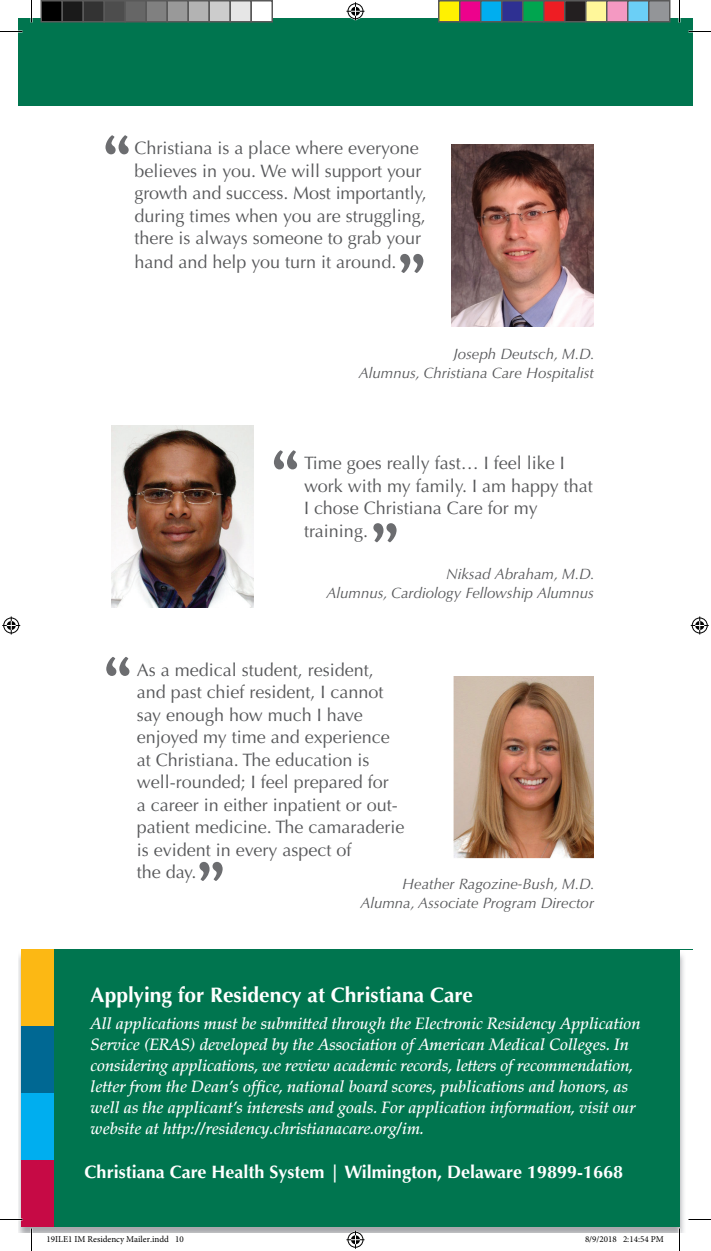
<style>
.page{position:relative;width:711px;height:1251px;background:#fff}
.page>*{position:absolute;margin:0;border:0;box-sizing:border-box;transform-origin:0 0}
.t1{font:condensed 60px "Bernard";color:#6c6d70}
.t2{font:700 21px "Optima LT Std";color:#fff}
.t3{font:18px/22.5px "Optima LT Std";color:#57585a}
.t4{font:700 18px "Optima LT Std";color:#fff}
.t5{font:italic 500 16.5px/21px "Palatino LT Std";color:#fff}
.t6{font:italic 15px/19.5px "Optima LT Std";color:#57585a;text-align:right}
.t7{font:9px "Minion Pro";color:#000}
</style>
<div class="page">
<div style="left:18px;top:18px;width:675px;height:87px;background:#00754f"></div>
<img style="left:451px;top:144px;width:143px;height:182px">
<img style="left:453px;top:676px;width:141px;height:182px">
<img style="left:111px;top:426px;width:143px;height:182px">
<img style="left:18px;top:951px;width:666px;height:282px">
<div style="left:22px;top:949px;width:658px;height:278px;background:#00754f"></div>
<div style="left:22px;top:949px;width:32px;height:77px;background:#fcb814"></div>
<div style="left:22px;top:1026px;width:32px;height:67px;background:#006893"></div>
<div style="left:22px;top:1093px;width:32px;height:67px;background:#00aeef"></div>
<div style="left:22px;top:1160px;width:32px;height:67px;background:#c60a45"></div>
<svg style="left:680px;top:949px;width:13px;height:1px"></svg>
<svg style="left:0;top:31px;width:22px;height:1px"></svg>
<svg style="left:688px;top:31px;width:23px;height:1px"></svg>
<svg style="left:0;top:1219px;width:22px;height:1px"></svg>
<svg style="left:688px;top:1219px;width:23px;height:1px"></svg>
<svg style="left:31px;top:0;width:1px;height:22px"></svg>
<svg style="left:31px;top:1228px;width:1px;height:23px"></svg>
<svg style="left:679px;top:0;width:1px;height:22px"></svg>
<svg style="left:679px;top:1228px;width:1px;height:23px"></svg>
<svg style="left:346px;top:2px;width:18px;height:18px"></svg>
<svg style="left:346px;top:1231px;width:18px;height:18px"></svg>
<svg style="left:2px;top:616px;width:18px;height:18px"></svg>
<svg style="left:691px;top:616px;width:18px;height:18px"></svg>
<div style="left:41px;top:1px;width:21px;height:21px;background:#000"></div>
<div style="left:40px;top:0;width:23px;height:22px;border:2px solid #595959"></div>
<div style="left:62px;top:1px;width:21px;height:21px;background:#1a1a1a"></div>
<div style="left:62px;top:0;width:22px;height:22px;border:2px solid #595959"></div>
<div style="left:83px;top:1px;width:21px;height:21px;background:#333"></div>
<div style="left:82px;top:0;width:23px;height:22px;border:2px solid #595959"></div>
<div style="left:104px;top:1px;width:21px;height:21px;background:#4d4d4d"></div>
<div style="left:104px;top:0;width:22px;height:22px;border:2px solid #595959"></div>
<div style="left:125px;top:1px;width:21px;height:21px;background:#666"></div>
<div style="left:124px;top:0;width:23px;height:22px;border:2px solid #595959"></div>
<div style="left:146px;top:1px;width:21px;height:21px;background:#808080"></div>
<div style="left:146px;top:0;width:22px;height:22px;border:2px solid #595959"></div>
<div style="left:167px;top:1px;width:21px;height:21px;background:#999"></div>
<div style="left:166px;top:0;width:23px;height:22px;border:2px solid #595959"></div>
<div style="left:188px;top:1px;width:21px;height:21px;background:#b3b3b3"></div>
<div style="left:188px;top:0;width:22px;height:22px;border:2px solid #595959"></div>
<div style="left:209px;top:1px;width:21px;height:21px;background:#ccc"></div>
<div style="left:208px;top:0;width:23px;height:22px;border:2px solid #595959"></div>
<div style="left:230px;top:1px;width:21px;height:21px;background:#e6e6e6"></div>
<div style="left:230px;top:0;width:22px;height:22px;border:2px solid #595959"></div>
<div style="left:251px;top:1px;width:21px;height:21px;background:#fff"></div>
<div style="left:250px;top:0;width:23px;height:22px;border:2px solid #595959"></div>
<div style="left:439px;top:1px;width:21px;height:21px;background:#fff101"></div>
<div style="left:438px;top:0;width:22px;height:22px;border:2px solid #595959"></div>
<div style="left:460px;top:1px;width:21px;height:21px;background:#ed028c"></div>
<div style="left:459px;top:0;width:23px;height:22px;border:2px solid #595959"></div>
<div style="left:481px;top:1px;width:21px;height:21px;background:#00aeef"></div>
<div style="left:480px;top:0;width:22px;height:22px;border:2px solid #595959"></div>
<div style="left:502px;top:1px;width:21px;height:21px;background:#2e3092"></div>
<div style="left:501px;top:0;width:23px;height:22px;border:2px solid #595959"></div>
<div style="left:523px;top:1px;width:21px;height:21px;background:#00a54f"></div>
<div style="left:522px;top:0;width:22px;height:22px;border:2px solid #595959"></div>
<div style="left:544px;top:1px;width:21px;height:21px;background:#ee1d23"></div>
<div style="left:543px;top:0;width:23px;height:22px;border:2px solid #595959"></div>
<div style="left:565px;top:1px;width:21px;height:21px;background:#231f20"></div>
<div style="left:564px;top:0;width:22px;height:22px;border:2px solid #595959"></div>
<div style="left:586px;top:1px;width:21px;height:21px;background:#fff79a"></div>
<div style="left:585px;top:0;width:23px;height:22px;border:2px solid #595959"></div>
<div style="left:607px;top:1px;width:21px;height:21px;background:#f499c2"></div>
<div style="left:606px;top:0;width:22px;height:22px;border:2px solid #595959"></div>
<div style="left:628px;top:1px;width:21px;height:21px;background:#6bcff6"></div>
<div style="left:627px;top:0;width:23px;height:22px;border:2px solid #595959"></div>
<div style="left:649px;top:1px;width:21px;height:21px;background:#939598"></div>
<div style="left:648px;top:0;width:22px;height:22px;border:2px solid #595959"></div>
<svg style="left:47px;top:1227px;width:137px;height:6px"></svg>
<svg style="left:623px;top:1227px;width:41px;height:6px"></svg>
<h1 class="t1" style="left:103px;top:125px;width:30px">“</h1>
<p class="t3" style="left:135px;top:137px;width:294px">Christiana is a place where everyone believes in you. We will support your growth and success. Most importantly, during times when you are struggling, there is always someone to grab your hand and help you turn it around.</p>
<h1 class="t1" style="left:397px;top:244px;width:30px">”</h1>
<p class="t6" style="left:359px;top:344px;width:237px">Joseph Deutsch, M.D.<br>Alumnus, Christiana Care Hospitalist</p>
<h1 class="t1" style="left:271px;top:440px;width:30px">“</h1>
<p class="t3" style="left:304px;top:452px;width:290px">Time goes really fast… I feel like I work with my family. I am happy that<br>I chose Christiana Care for my training.</p>
<p class="t6" style="left:327px;top:564px;width:270px">Niksad Abraham, M.D.<br>Alumnus, Cardiology Fellowship Alumnus</p>
<h1 class="t1" style="left:371px;top:513px;width:30px">”</h1>
<h1 class="t1" style="left:104px;top:647px;width:30px">“</h1>
<p class="t3" style="left:137px;top:659px;width:269px">As a medical student, resident, and past chief resident, I cannot say enough how much I have enjoyed my time and experience at Christiana. The education is well-rounded; I feel prepared for<br>a career in either inpatient or out&shy;patient medicine. The camaraderie is evident in every aspect of<br>the day.</p>
<h1 class="t1" style="left:197px;top:852px;width:30px">”</h1>
<p class="t6" style="left:361px;top:874px;width:236px">Heather Ragozine-Bush, M.D.<br>Alumna, Associate Program Director</p>
<p class="t2" style="left:91px;top:983px;width:384px">Applying for Residency at Christiana Care</p>
<p class="t5" style="left:91px;top:1013px;width:552px">All applications must be submitted through the Electronic Residency Application Service (ERAS) developed by the Association of American Medical Colleges. In considering applications, we review academic records, letters of recommendation, letter from the Dean’s office, national board scores, publications and honors, as well as the applicant’s interests and goals. For application information, visit our website at http://residency.christianacare.org/im.</p>
<p class="t4" style="left:85px;top:1161px;width:540px">Christiana Care Health System | Wilmington, Delaware 19899-1668</p>
<p class="t7" style="left:46px;top:1233px;width:139px">19ILE1 IM Residency Mailer.indd 10</p>
<p class="t7" style="left:585px;top:1233px;width:80px">8/9/2018 2:14:54 PM</p>
</div>
